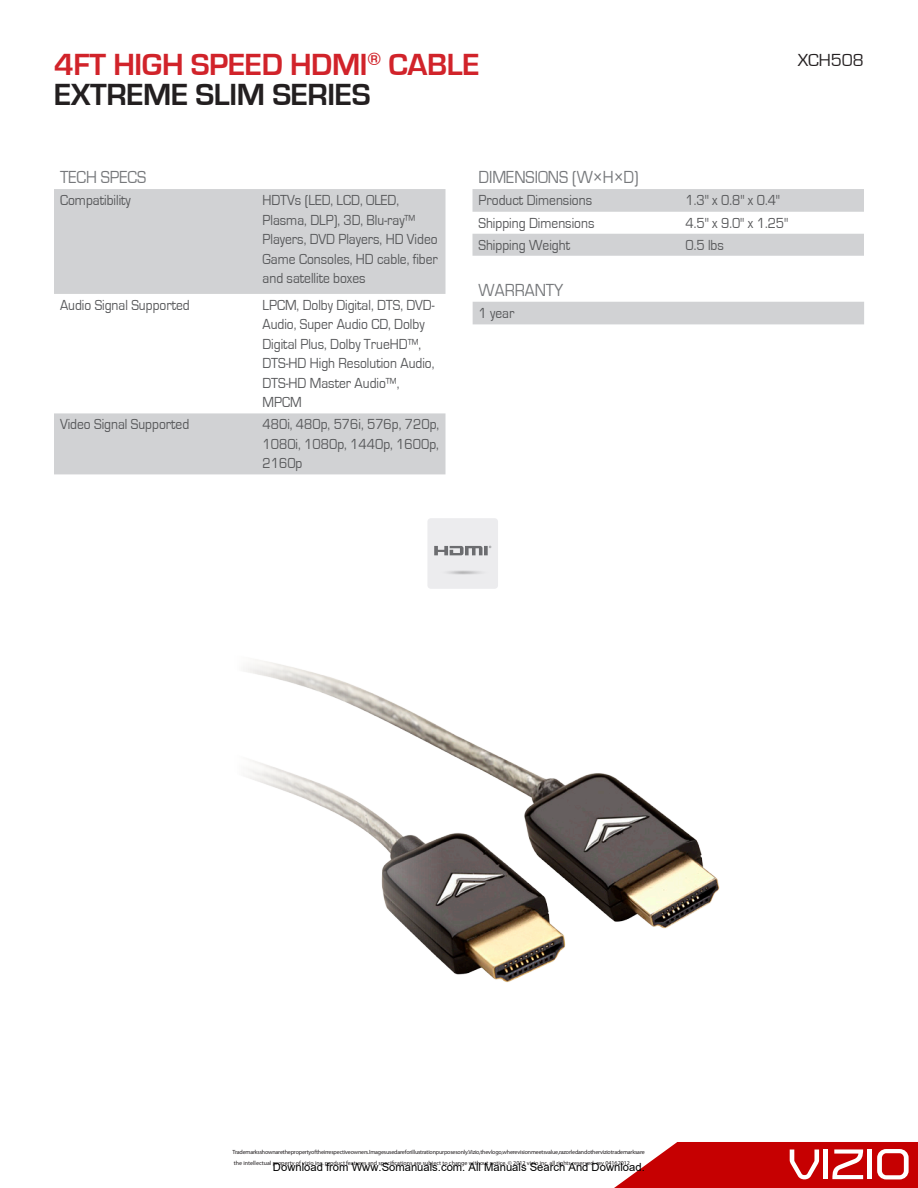
<style>
.page{position:relative;width:918px;height:1188px;background:#fff}
.page>*{position:absolute;margin:0;border:0;box-sizing:border-box;transform-origin:0 0}
.Pg2__Title{font:700 31.5px/29.5px "Eurostile";letter-spacing:-.01em;color:#d1232a}
.Pg2__Table_Title{font:18px "Eurostile";color:#76787b;scale:.9 1}
.Pg2__Product_Number{font:18px "Eurostile";color:#231f20}
.Pg2__Table_Body{font:15px/19.5px "Eurostile";color:#57585a;scale:.9 1}
.t1{font:11.25px "Arial";color:#000}
.t2{font:6px/10.5px "Myriad Pro";letter-spacing:-.03em;color:#231f20}
.s1{color:#231f20}
</style>
<div class="page">
<svg style="left:614px;top:1142px;width:304px;height:46px"></svg>
<div style="left:473px;top:302px;width:391px;height:22px;background:#d1d2d4"></div>
<svg style="left:54px;top:189px;width:392px;height:285px;fill:#d1d2d4"></svg>
<svg style="left:472px;top:189px;width:392px;height:67px"></svg>
<div style="left:427px;top:518px;width:71px;height:71px;background:#ececee;border-radius:3px"></div>
<svg style="left:434px;top:546px;width:57px;height:9px"></svg>
<img style="left:246px;top:660px;width:474px;height:322px">
<p class="Pg2__Title" style="left:54px;top:50px;width:427px">4FT HIGH SPEED HDMI<sup>®</sup> CABLE<br><span class="s1">EXTREME SLIM SERIES</span></p>
<p class="Pg2__Product_Number" style="left:798px;top:50px;width:68px">XCH508</p>
<p class="Pg2__Table_Title" style="left:60px;top:167px;width:97px">TECH SPECS</p>
<p class="Pg2__Table_Body" style="left:60px;top:191px;width:80px">Compatibility</p>
<p class="Pg2__Table_Body" style="left:262px;top:191px;width:196px">HDTVs (LED, LCD, OLED,<br>Plasma, DLP), 3D, Blu-ray™<br>Players, DVD Players, HD Video<br>Game Consoles, HD cable, fiber and satellite boxes</p>
<p class="Pg2__Table_Body" style="left:60px;top:296px;width:146px">Audio Signal Supported</p>
<p class="Pg2__Table_Body" style="left:262px;top:296px;width:193px">LPCM, Dolby Digital, DTS, DVD-<br>Audio, Super Audio CD, Dolby<br>Digital Plus, Dolby TrueHD™,<br>DTS-HD High Resolution Audio,<br>DTS-HD Master Audio™,<br>MPCM</p>
<p class="Pg2__Table_Body" style="left:60px;top:415px;width:145px">Video Signal Supported</p>
<p class="Pg2__Table_Body" style="left:262px;top:415px;width:198px;text-align:justify">480i, 480p, 576i, 576p, 720p, 1080i, 1080p, 1440p, 1600p, 2160p</p>
<p class="Pg2__Table_Title" style="left:478px;top:167px;width:180px">DIMENSIONS (W×H×D)</p>
<p class="Pg2__Table_Body" style="left:478px;top:191px;width:128px">Product Dimensions</p>
<p class="Pg2__Table_Body" style="left:686px;top:191px;width:107px">1.3" x 0.8" x 0.4"</p>
<p class="Pg2__Table_Body" style="left:478px;top:213px;width:130px">Shipping Dimensions</p>
<p class="Pg2__Table_Body" style="left:686px;top:213px;width:116px">4.5" x 9.0" x 1.25"</p>
<p class="Pg2__Table_Body" style="left:478px;top:235px;width:103px">Shipping Weight</p>
<p class="Pg2__Table_Body" style="left:686px;top:235px;width:44px">0.5 lbs</p>
<p class="Pg2__Table_Title" style="left:479px;top:280px;width:96px">WARRANTY</p>
<p class="Pg2__Table_Body" style="left:479px;top:303px;width:41px">1 year</p>
<p class="t2" style="left:233px;top:1147px;width:414px">Trademarks shown are the property of their respective owners. Images used are for illustration purposes only. Vizio, the v logo, where vision meets value, razor led and other vizio trademarks are the intellectual property of vizio inc. product features and specifications are subject to change without notice. © 2012 vizio inc. all rights reserved. rev 04162012</p>
<p class="t1" style="left:273px;top:1160px;width:373px">Download from Www.Somanuals.com. All Manuals Search And Download.</p>
</div>
